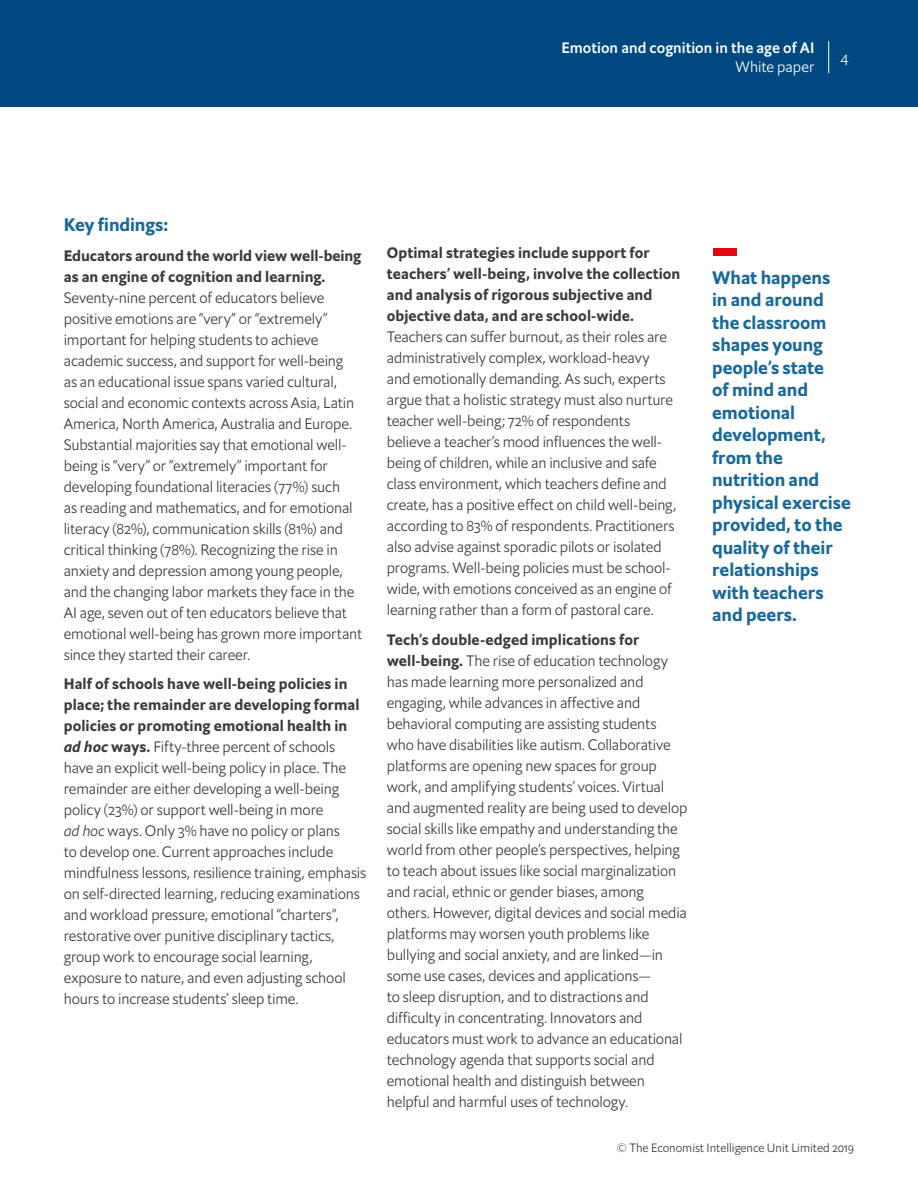
<style>
.page{position:relative;width:918px;height:1188px;background:#fff}
.page>*{position:absolute;margin:0;border:0;box-sizing:border-box;transform-origin:0 0}
.t1{font:700 18px/22.5px "Econ Sans OS";letter-spacing:-.005em;color:#1a699a}
.t2{font:300 15px/21px "Econ Sans OS";letter-spacing:-.01em;color:#3c3c3b}
.t3{font:700 15px/21px "Econ Sans OS";letter-spacing:.005em;color:#3c3c3b}
.t4{font:500 15px "Econ Sans OS";letter-spacing:.005em;color:#fff}
.t5{font:300 15px "Econ Sans OS";color:#fff}
.t6{font:300 12px "Econ Sans OS";color:#3c3c3b}
.s1{font-weight:700}
.s2{font-weight:700;font-style:italic}
.s3{font-style:italic}
</style>
<div class="page">
<div style="left:0;top:0;width:918px;height:106px;background:#004880"></div>
<hr style="left:828px;top:41px;width:1px;height:32px;background:#fff">
<div style="left:713px;top:248px;width:24px;height:8px;background:#e30613"></div>
<p class="t4" style="left:561px;top:38px;width:255px">Emotion and cognition in the age of AI</p>
<p class="t5" style="left:736px;top:57px;width:80px">White paper</p>
<p class="t5" style="left:840px;top:48px;width:9px">4</p>
<p class="t1" style="left:64px;top:214px;width:106px">Key findings:</p>
<p class="t3" style="left:64px;top:245px;width:299px">Educators around the world view well-being as an engine of cognition and learning.</p>
<p class="t2" style="left:64px;top:287px;width:300px">Seventy-nine percent of educators believe positive emotions are “very” or “extremely” important for helping students to achieve academic success, and support for well-being<br>as an educational issue spans varied cultural, social and economic contexts across Asia, Latin America, North America, Australia and Europe.<br>Substantial majorities say that emotional well&shy;being is “very” or “extremely” important for developing foundational literacies (77%) such<br>as reading and mathematics, and for emotional literacy (82%), communication skills (81%) and critical thinking (78%). Recognizing the rise in anxiety and depression among young people, and the changing labor markets they face in the AI age, seven out of ten educators believe that emotional well-being has grown more important since they started their career.</p>
<p class="t2" style="left:64px;top:673px;width:304px"><span class="s1">Half of schools have well-being policies in place; the remainder are developing formal policies or promoting emotional health in </span><span class="s2">ad hoc</span> <span class="s1">ways.</span> Fifty-three percent of schools have an explicit well-being policy in place. The remainder are either developing a well-being policy (23%) or support well-being in more<br><span class="s3">ad hoc</span> ways. Only 3% have no policy or plans<br>to develop one. Current approaches include mindfulness lessons, resilience training, emphasis on self-directed learning, reducing examinations and workload pressure, emotional “charters”, restorative over punitive disciplinary tactics, group work to encourage social learning, exposure to nature, and even adjusting school hours to increase students’ sleep time.</p>
<p class="t3" style="left:387px;top:243px;width:295px">Optimal strategies include support for teachers’ well-being, involve the collection and analysis of rigorous subjective and objective data, and are school-wide.</p>
<p class="t2" style="left:387px;top:326px;width:291px">Teachers can suffer burnout, as their roles are administratively complex, workload-heavy and emotionally demanding. As such, experts argue that a holistic strategy must also nurture teacher well-being; 72% of respondents believe a teacher’s mood influences the well&shy;being of children, while an inclusive and safe class environment, which teachers define and create, has a positive effect on child well-being, according to 83% of respondents. Practitioners also advise against sporadic pilots or isolated programs. Well-being policies must be school&shy;wide, with emotions conceived as an engine of learning rather than a form of pastoral care.</p>
<p class="t2" style="left:387px;top:629px;width:302px"><span class="s1">Tech’s double-edged implications for well-being.</span> The rise of education technology has made learning more personalized and engaging, while advances in affective and behavioral computing are assisting students<br>who have disabilities like autism. Collaborative platforms are opening new spaces for group work, and amplifying students’ voices. Virtual and augmented reality are being used to develop social skills like empathy and understanding the world from other people’s perspectives, helping to teach about issues like social marginalization and racial, ethnic or gender biases, among others. However, digital devices and social media platforms may worsen youth problems like bullying and social anxiety, and are linked—in some use cases, devices and applications—<br>to sleep disruption, and to distractions and difficulty in concentrating. Innovators and educators must work to advance an educational technology agenda that supports social and emotional health and distinguish between helpful and harmful uses of technology.</p>
<p class="t1" style="left:712px;top:266px;width:140px">What happens<br>in and around the classroom shapes young people’s state<br>of mind and emotional development, from the nutrition and physical exercise provided, to the quality of their relationships with teachers and peers.</p>
<p class="t6" style="left:617px;top:1140px;width:239px">© The Economist Intelligence Unit Limited 2019</p>
</div>
